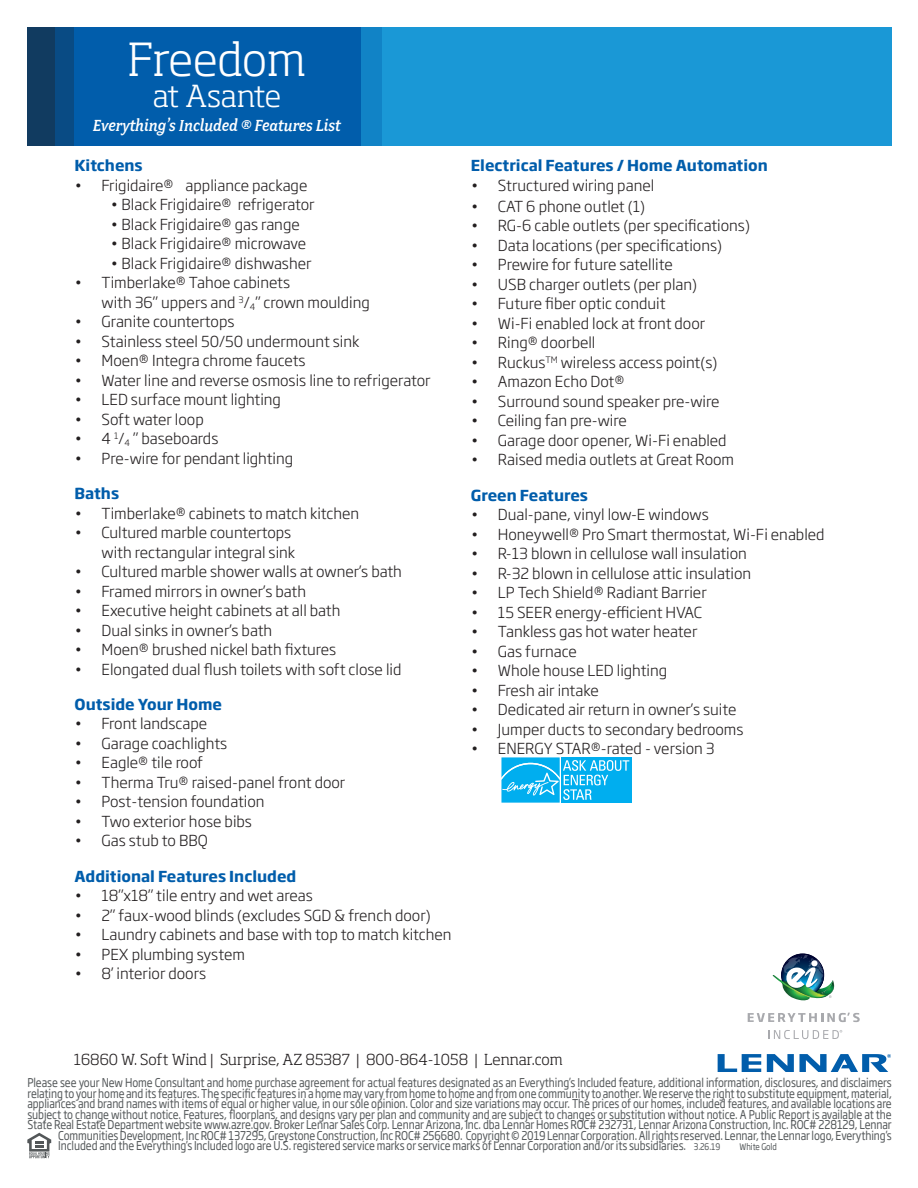
<style>
.page{position:relative;width:918px;height:1188px;background:#fff}
.page>*{position:absolute;margin:0;border:0;box-sizing:border-box;transform-origin:0 0}
.t1{font:300 45px "Soho Std";color:#fff}
.t2{font:300 30px "Soho Std";letter-spacing:-.02em;color:#fff}
.t3{font:italic 500 18px "Fairplex Narrow";color:#fff}
.t4{font:300 15px/19.5px "Soho Gothic Pro";color:#231f20}
.t5{font:700 15px "Soho Gothic Pro";color:#015dab}
.t6{font:300 15px "Soho Std";color:#231f20}
.t7{font:12px "Soho Gothic Pro";letter-spacing:-.01em;color:#535759;scale:.85 1}
.t8{font:9px "Soho Gothic Pro";letter-spacing:-.01em;color:#535759;scale:.85 1}
.s1{font-size:9px}
</style>
<div class="page">
<svg style="left:718px;top:1054px;width:43px;height:18px"></svg>
<svg style="left:767px;top:1054px;width:124px;height:18px"></svg>
<div style="left:27px;top:27px;width:355px;height:118px;background:#015dab"></div>
<div style="left:361px;top:27px;width:531px;height:118px;background:#1a98d6"></div>
<svg style="left:27px;top:27px;width:47px;height:118px;background:#0d416e"></svg>
<svg style="left:748px;top:1013px;width:112px;height:9px"></svg>
<svg style="left:768px;top:1030px;width:74px;height:9px"></svg>
<img style="left:772px;top:953px;width:62px;height:48px">
<svg style="left:27px;top:1133px;width:24px;height:25px"></svg>
<svg style="left:501px;top:757px;width:131px;height:46px;background:#2bbbf1"></svg>
<h1 class="t1" style="left:128px;top:31px;width:180px">Freedom</h1>
<h2 class="t2" style="left:153px;top:77px;width:130px">at Asante</h2>
<p class="t3" style="left:93px;top:115px;width:249px">Everything’s Included ® Features List</p>
<p class="t5" style="left:75px;top:154px;width:70px">Kitchens</p>
<p class="t4" style="left:75px;top:175px;width:234px">• Frigidaire® appliance package</p>
<p class="t4" style="left:111px;top:194px;width:206px">• Black Frigidaire® refrigerator</p>
<p class="t4" style="left:111px;top:214px;width:191px">• Black Frigidaire® gas range</p>
<p class="t4" style="left:111px;top:233px;width:197px">• Black Frigidaire® microwave</p>
<p class="t4" style="left:111px;top:253px;width:203px">• Black Frigidaire® dishwasher</p>
<p class="t4" style="left:102px;top:272px;width:270px;text-indent:-27px">• Timberlake® Tahoe cabinets<br>with 36” uppers and <sup>3</sup>/<sub>4</sub>” crown moulding</p>
<p class="t4" style="left:75px;top:311px;width:161px">• Granite countertops</p>
<p class="t4" style="left:75px;top:331px;width:286px">• Stainless steel 50/50 undermount sink</p>
<p class="t4" style="left:75px;top:350px;width:233px">• Moen® Integra chrome faucets</p>
<p class="t4" style="left:75px;top:370px;width:358px">• Water line and reverse osmosis line to refrigerator</p>
<p class="t4" style="left:75px;top:389px;width:208px">• LED surface mount lighting</p>
<p class="t4" style="left:75px;top:409px;width:131px">• Soft water loop</p>
<p class="t4" style="left:75px;top:428px;width:145px">• 4 <sup>1</sup>/<sub>4</sub> ” baseboards</p>
<p class="t4" style="left:75px;top:448px;width:220px">• Pre-wire for pendant lighting</p>
<p class="t5" style="left:75px;top:482px;width:46px">Baths</p>
<p class="t4" style="left:75px;top:502px;width:286px">• Timberlake® cabinets to match kitchen</p>
<p class="t4" style="left:75px;top:522px;width:222px;text-align:right">• Cultured marble countertops with rectangular integral sink</p>
<p class="t4" style="left:75px;top:561px;width:329px">• Cultured marble shower walls at owner’s bath</p>
<p class="t4" style="left:75px;top:580px;width:233px">• Framed mirrors in owner’s bath</p>
<p class="t4" style="left:75px;top:600px;width:267px">• Executive height cabinets at all bath</p>
<p class="t4" style="left:75px;top:619px;width:199px">• Dual sinks in owner’s bath</p>
<p class="t4" style="left:75px;top:639px;width:263px">• Moen® brushed nickel bath fixtures</p>
<p class="t4" style="left:75px;top:658px;width:328px">• Elongated dual flush toilets with soft close lid</p>
<p class="t5" style="left:75px;top:692px;width:149px">Outside Your Home</p>
<p class="t4" style="left:75px;top:713px;width:134px">• Front landscape</p>
<p class="t4" style="left:75px;top:733px;width:154px">• Garage coachlights</p>
<p class="t4" style="left:75px;top:752px;width:130px">• Eagle® tile roof</p>
<p class="t4" style="left:75px;top:772px;width:272px">• Therma Tru® raised-panel front door</p>
<p class="t4" style="left:75px;top:791px;width:192px">• Post-tension foundation</p>
<p class="t4" style="left:75px;top:811px;width:179px">• Two exterior hose bibs</p>
<p class="t4" style="left:75px;top:830px;width:135px">• Gas stub to BBQ</p>
<p class="t5" style="left:75px;top:864px;width:223px">Additional Features Included</p>
<p class="t4" style="left:75px;top:885px;width:240px">• 18”x18” tile entry and wet areas</p>
<p class="t4" style="left:75px;top:904px;width:358px">• 2” faux-wood blinds (excludes SGD &amp; french door)</p>
<p class="t4" style="left:75px;top:924px;width:379px">• Laundry cabinets and base with top to match kitchen</p>
<p class="t4" style="left:75px;top:943px;width:172px">• PEX plumbing system</p>
<p class="t4" style="left:75px;top:963px;width:133px">• 8’ interior doors</p>
<p class="t5" style="left:471px;top:154px;width:298px">Electrical Features / Home Automation</p>
<p class="t4" style="left:471px;top:175px;width:185px">• Structured wiring panel</p>
<p class="t4" style="left:471px;top:196px;width:176px">• CAT 6 phone outlet (1)</p>
<p class="t4" style="left:471px;top:215px;width:281px">• RG-6 cable outlets (per specifications)</p>
<p class="t4" style="left:471px;top:235px;width:253px">• Data locations (per specifications)</p>
<p class="t4" style="left:471px;top:254px;width:203px">• Prewire for future satellite</p>
<p class="t4" style="left:471px;top:274px;width:228px">• USB charger outlets (per plan)</p>
<p class="t4" style="left:471px;top:293px;width:196px">• Future fiber optic conduit</p>
<p class="t4" style="left:471px;top:313px;width:236px">• Wi-Fi enabled lock at front door</p>
<p class="t4" style="left:471px;top:332px;width:126px">• Ring® doorbell</p>
<p class="t4" style="left:471px;top:352px;width:248px">• Ruckus<sup>TM</sup> wireless access point(s)</p>
<p class="t4" style="left:471px;top:371px;width:155px">• Amazon Echo Dot®</p>
<p class="t4" style="left:471px;top:391px;width:250px">• Surround sound speaker pre-wire</p>
<p class="t4" style="left:471px;top:410px;width:157px">• Ceiling fan pre-wire</p>
<p class="t4" style="left:471px;top:430px;width:257px">• Garage door opener, Wi-Fi enabled</p>
<p class="t4" style="left:471px;top:449px;width:265px">• Raised media outlets at Great Room</p>
<p class="t5" style="left:471px;top:483px;width:119px">Green Features</p>
<p class="t4" style="left:471px;top:504px;width:239px">• Dual-pane, vinyl low-E windows</p>
<p class="t4" style="left:471px;top:523px;width:355px">• Honeywell® Pro Smart thermostat, Wi-Fi enabled</p>
<p class="t4" style="left:471px;top:543px;width:278px">• R-13 blown in cellulose wall insulation</p>
<p class="t4" style="left:471px;top:562px;width:282px">• R-32 blown in cellulose attic insulation</p>
<p class="t4" style="left:471px;top:582px;width:237px">• LP Tech Shield® Radiant Barrier</p>
<p class="t4" style="left:471px;top:601px;width:233px">• 15 SEER energy-efficient HVAC</p>
<p class="t4" style="left:471px;top:621px;width:228px">• Tankless gas hot water heater</p>
<p class="t4" style="left:471px;top:640px;width:108px">• Gas furnace</p>
<p class="t4" style="left:471px;top:660px;width:198px">• Whole house LED lighting</p>
<p class="t4" style="left:471px;top:679px;width:129px">• Fresh air intake</p>
<p class="t4" style="left:471px;top:699px;width:267px">• Dedicated air return in owner’s suite</p>
<p class="t4" style="left:471px;top:718px;width:274px">• Jumper ducts to secondary bedrooms</p>
<p class="t4" style="left:471px;top:738px;width:245px">• ENERGY STAR®-rated - version 3</p>
<p class="t6" style="left:74px;top:1050px;width:490px">16860 W. Soft Wind | Surprise, AZ 85387 | 800-864-1058 | Lennar.com</p>
<p class="t7" style="left:27px;top:1074px;width:1018px">Please see your New Home Consultant and home purchase agreement for actual features designated as an Everything’s Included feature, additional information, disclosures, and disclaimers</p>
<p class="t7" style="left:27px;top:1084px;width:1019px">relating to your home and its features. The specific features in a home may vary from home to home and from one community to another. We reserve the right to substitute equipment, material,</p>
<p class="t7" style="left:27px;top:1095px;width:1018px">appliances and brand names with items of equal or higher value, in our sole opinion. Color and size variations may occur. The prices of our homes, included features, and available locations are</p>
<p class="t7" style="left:27px;top:1105px;width:1018px">subject to change without notice. Features, floorplans, and designs vary per plan and community and are subject to changes or substitution without notice. A Public Report is available at the</p>
<p class="t7" style="left:27px;top:1116px;width:1018px">State Real Estate Department website www.azre.gov. Broker Lennar Sales Corp. Lennar Arizona, Inc. dba Lennar Homes ROC# 232731, Lennar Arizona Construction, Inc. ROC# 228129, Lennar</p>
<p class="t7" style="left:58px;top:1126px;width:982px">Communities Development, Inc ROC# 137295, Greystone Construction, Inc ROC# 256680. Copyright © 2019 Lennar Corporation. All rights reserved. Lennar, the Lennar logo, Everything’s</p>
<p class="t7" style="left:58px;top:1137px;width:780px">Included and the Everything’s Included logo are U.S. registered service marks or service marks of Lennar Corporation and/or its subsidiaries. <span class="s1">3.26.19</span></p>
<p class="t8" style="left:740px;top:1140px;width:45px">White Gold</p>
</div>
